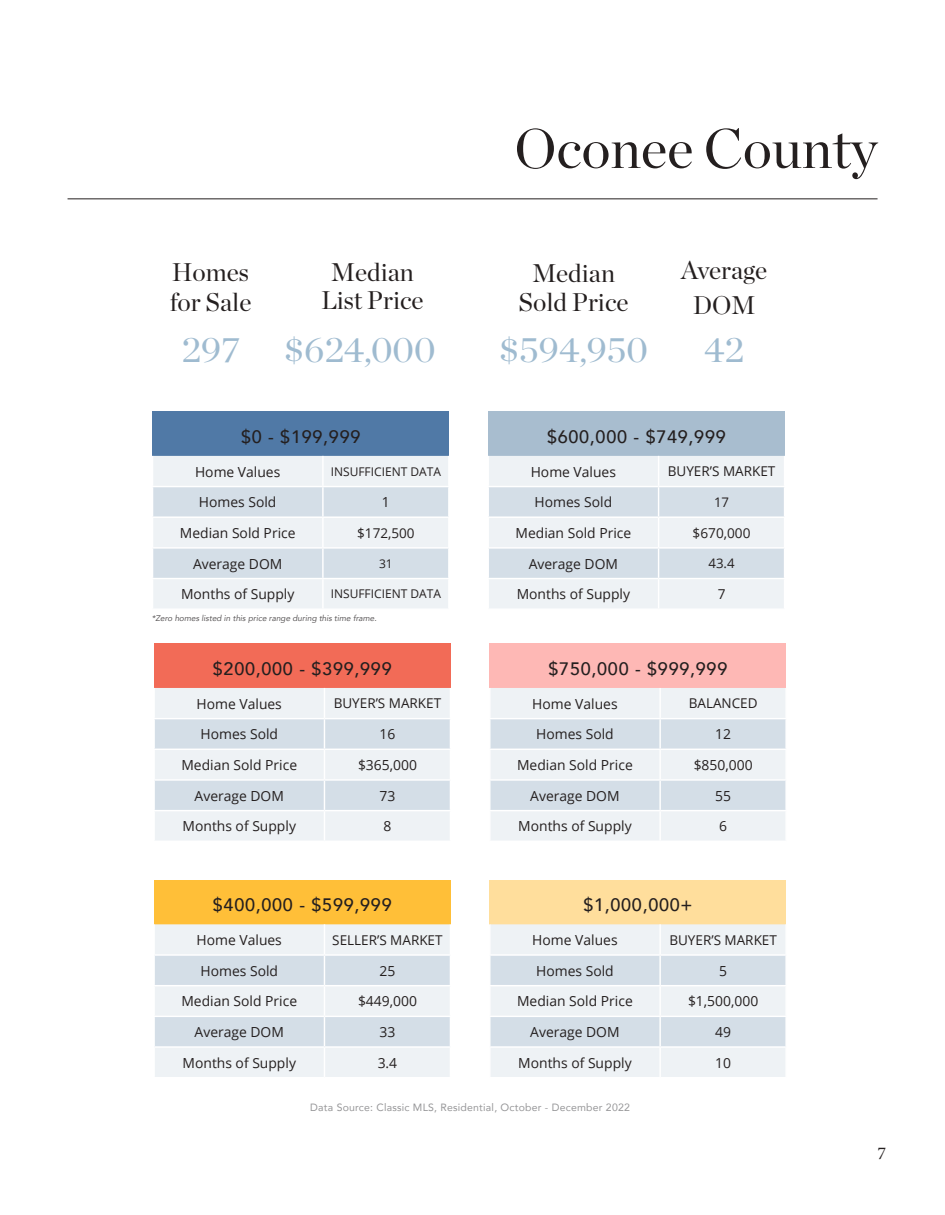
<style>
.page{position:relative;width:945px;height:1215px;background:#fff}
.page>*{position:absolute;margin:0;border:0;box-sizing:border-box;transform-origin:0 0}
.t1{font:55.5px "Chronicle Display";color:#241f1f}
.t2{font:36px "Chronicle Display";color:#9fbbd0}
.t3{font:25.5px/28.5px "Chronicle Display";color:#241f1f;text-align:center}
.t4{font:500 18px "Avenir";letter-spacing:.04em;color:#241f1f}
.t5{font:18px "Minion Pro";color:#241f1f}
.t6{font:13.8px "Open Sans";color:#241f1f}
.t7{font:13.65px "Open Sans";color:#241f1f}
.t8{font:13.5px "Open Sans";color:#241f1f}
.t9{font:13.2px "Open Sans";color:#241f1f}
.t10{font:12px "Open Sans";color:#241f1f}
.t11{font:10.5px "Avenir";letter-spacing:.02em;color:#969698}
.t12{font:italic 8.25px "Avenir";color:#5a5758}
</style>
<div class="page">
<hr style="left:68px;top:198px;width:810px;height:1px;background:#241f1f">
<div style="left:153px;top:411px;width:296px;height:45px;background:#5079a6"></div>
<svg style="left:153px;top:456px;width:296px;height:152px;background:#e4eaf0"></svg>
<hr style="left:323px;top:578px;width:127px;height:1px;background:#fff">
<hr style="left:322px;top:579px;width:2px;height:29px;background:#fff">
<hr style="left:448px;top:579px;width:2px;height:29px;background:#fff">
<div style="left:154px;top:644px;width:296px;height:44px;background:#f26b57"></div>
<svg style="left:154px;top:688px;width:296px;height:152px;background:#e4eaef"></svg>
<hr style="left:153px;top:810px;width:171px;height:1px;background:#fff">
<hr style="left:153px;top:811px;width:2px;height:30px;background:#fff">
<hr style="left:324px;top:810px;width:127px;height:1px;background:#fff">
<hr style="left:324px;top:811px;width:1px;height:30px;background:#fff">
<div style="left:154px;top:880px;width:296px;height:44px;background:#ffbf38"></div>
<svg style="left:154px;top:924px;width:297px;height:153px;background:#e5ebf0"></svg>
<div style="left:488px;top:411px;width:297px;height:45px;background:#a8bdcf"></div>
<svg style="left:489px;top:456px;width:295px;height:152px;background:#e4eaf0"></svg>
<div style="left:490px;top:644px;width:296px;height:44px;background:#feb8b5"></div>
<svg style="left:491px;top:688px;width:294px;height:152px;background:#e3eaef"></svg>
<hr style="left:659px;top:688px;width:2px;height:30px;background:#fff">
<hr style="left:489px;top:718px;width:171px;height:1px;background:#fff">
<hr style="left:660px;top:718px;width:127px;height:1px;background:#fff">
<hr style="left:659px;top:719px;width:2px;height:30px;background:#fff">
<hr style="left:489px;top:749px;width:171px;height:1px;background:#fff">
<hr style="left:660px;top:749px;width:127px;height:1px;background:#fff">
<hr style="left:659px;top:750px;width:2px;height:29px;background:#fff">
<hr style="left:489px;top:779px;width:171px;height:2px;background:#fff">
<hr style="left:660px;top:779px;width:127px;height:2px;background:#fff">
<hr style="left:659px;top:781px;width:2px;height:29px;background:#fff">
<hr style="left:489px;top:810px;width:171px;height:1px;background:#fff">
<hr style="left:660px;top:810px;width:127px;height:1px;background:#fff">
<hr style="left:659px;top:811px;width:2px;height:30px;background:#fff">
<div style="left:490px;top:880px;width:296px;height:44px;background:#ffde9c"></div>
<svg style="left:491px;top:924px;width:294px;height:153px;background:#e3eaef"></svg>
<hr style="left:659px;top:924px;width:2px;height:30px;background:#fff">
<hr style="left:489px;top:954px;width:171px;height:2px;background:#fff">
<hr style="left:660px;top:954px;width:127px;height:2px;background:#fff">
<hr style="left:659px;top:956px;width:2px;height:29px;background:#fff">
<hr style="left:489px;top:985px;width:171px;height:1px;background:#fff">
<hr style="left:660px;top:985px;width:127px;height:1px;background:#fff">
<hr style="left:659px;top:986px;width:2px;height:30px;background:#fff">
<hr style="left:489px;top:1016px;width:171px;height:1px;background:#fff">
<hr style="left:660px;top:1016px;width:127px;height:1px;background:#fff">
<hr style="left:659px;top:1017px;width:2px;height:29px;background:#fff">
<hr style="left:489px;top:1046px;width:171px;height:2px;background:#fff">
<hr style="left:660px;top:1046px;width:127px;height:2px;background:#fff">
<hr style="left:659px;top:1048px;width:2px;height:29px;background:#fff">
<h3 class="t3" style="left:170px;top:255px;width:83px;line-height:30px;text-align:left">Homes for Sale</h3>
<h2 class="t2" style="left:181px;top:322px;width:60px">297</h2>
<h3 class="t3" style="left:321px;top:256px;width:104px">Median<br>List Price</h3>
<h2 class="t2" style="left:284px;top:322px;width:153px">$624,000</h2>
<h3 class="t4" style="left:241px;top:421px;width:121px">$0 - $199,999</h3>
<p class="t6" style="left:195px;top:462px;width:87px">Home Values</p>
<p class="t10" style="left:331px;top:463px;width:112px">INSUFFICIENT DATA</p>
<p class="t6" style="left:199px;top:493px;width:79px">Homes Sold</p>
<p class="t6" style="left:382px;top:493px;width:9px">1</p>
<p class="t6" style="left:180px;top:523px;width:117px">Median Sold Price</p>
<p class="t8" style="left:357px;top:524px;width:59px">$172,500</p>
<p class="t6" style="left:193px;top:554px;width:91px">Average DOM</p>
<p class="t10" style="left:379px;top:555px;width:15px">31</p>
<p class="t6" style="left:181px;top:585px;width:115px">Months of Supply</p>
<p class="t10" style="left:331px;top:586px;width:112px">INSUFFICIENT DATA</p>
<p class="t12" style="left:152px;top:613px;width:226px">*Zero homes listed in this price range during this time frame.</p>
<h3 class="t4" style="left:213px;top:653px;width:180px">$200,000 - $399,999</h3>
<p class="t6" style="left:197px;top:694px;width:87px">Home Values</p>
<p class="t8" style="left:334px;top:694px;width:109px">BUYER’S MARKET</p>
<p class="t6" style="left:201px;top:725px;width:79px">Homes Sold</p>
<p class="t6" style="left:380px;top:725px;width:17px">16</p>
<p class="t6" style="left:181px;top:755px;width:117px">Median Sold Price</p>
<p class="t6" style="left:358px;top:755px;width:60px">$365,000</p>
<p class="t6" style="left:195px;top:786px;width:91px">Average DOM</p>
<p class="t6" style="left:380px;top:786px;width:17px">73</p>
<p class="t6" style="left:183px;top:817px;width:115px">Months of Supply</p>
<p class="t6" style="left:384px;top:817px;width:9px">8</p>
<h1 class="t1" style="left:514px;top:106px;width:365px">Oconee County</h1>
<h3 class="t3" style="left:518px;top:257px;width:112px">Median<br>Sold Price</h3>
<h2 class="t2" style="left:499px;top:322px;width:151px">$594,950</h2>
<h3 class="t3" style="left:681px;top:251px;width:88px;line-height:34.5px">Average<br>DOM</h3>
<h2 class="t2" style="left:704px;top:322px;width:42px">42</h2>
<h3 class="t4" style="left:547px;top:421px;width:180px">$600,000 - $749,999</h3>
<p class="t6" style="left:531px;top:462px;width:87px">Home Values</p>
<p class="t8" style="left:668px;top:462px;width:109px">BUYER’S MARKET</p>
<p class="t6" style="left:535px;top:493px;width:79px">Homes Sold</p>
<p class="t9" style="left:714px;top:493px;width:17px">17</p>
<p class="t6" style="left:516px;top:523px;width:117px">Median Sold Price</p>
<p class="t7" style="left:693px;top:523px;width:59px">$670,000</p>
<p class="t6" style="left:529px;top:554px;width:91px">Average DOM</p>
<p class="t9" style="left:709px;top:554px;width:28px">43.4</p>
<p class="t6" style="left:517px;top:585px;width:115px">Months of Supply</p>
<p class="t7" style="left:718px;top:585px;width:9px">7</p>
<h3 class="t4" style="left:549px;top:653px;width:180px">$750,000 - $999,999</h3>
<p class="t6" style="left:532px;top:694px;width:87px">Home Values</p>
<p class="t8" style="left:689px;top:694px;width:70px">BALANCED</p>
<p class="t6" style="left:536px;top:725px;width:79px">Homes Sold</p>
<p class="t6" style="left:715px;top:725px;width:17px">12</p>
<p class="t6" style="left:517px;top:755px;width:117px">Median Sold Price</p>
<p class="t6" style="left:694px;top:755px;width:60px">$850,000</p>
<p class="t6" style="left:530px;top:786px;width:91px">Average DOM</p>
<p class="t6" style="left:715px;top:786px;width:17px">55</p>
<p class="t6" style="left:518px;top:817px;width:115px">Months of Supply</p>
<p class="t6" style="left:719px;top:817px;width:9px">6</p>
<h3 class="t4" style="left:213px;top:889px;width:180px">$400,000 - $599,999</h3>
<p class="t6" style="left:197px;top:931px;width:87px">Home Values</p>
<p class="t8" style="left:332px;top:931px;width:112px">SELLER’S MARKET</p>
<p class="t6" style="left:201px;top:961px;width:79px">Homes Sold</p>
<p class="t6" style="left:380px;top:961px;width:17px">25</p>
<p class="t6" style="left:181px;top:992px;width:117px">Median Sold Price</p>
<p class="t6" style="left:358px;top:992px;width:60px">$449,000</p>
<p class="t6" style="left:195px;top:1023px;width:91px">Average DOM</p>
<p class="t6" style="left:380px;top:1023px;width:17px">33</p>
<p class="t6" style="left:183px;top:1053px;width:115px">Months of Supply</p>
<p class="t6" style="left:378px;top:1053px;width:21px">3.4</p>
<p class="t11" style="left:310px;top:1099px;width:321px">Data Source: Classic MLS, Residential, October - December 2022</p>
<h3 class="t4" style="left:583px;top:889px;width:111px">$1,000,000+</h3>
<p class="t6" style="left:532px;top:931px;width:87px">Home Values</p>
<p class="t8" style="left:669px;top:931px;width:109px">BUYER’S MARKET</p>
<p class="t6" style="left:536px;top:961px;width:79px">Homes Sold</p>
<p class="t6" style="left:719px;top:961px;width:9px">5</p>
<p class="t6" style="left:517px;top:992px;width:117px">Median Sold Price</p>
<p class="t6" style="left:688px;top:992px;width:72px">$1,500,000</p>
<p class="t6" style="left:530px;top:1023px;width:91px">Average DOM</p>
<p class="t6" style="left:715px;top:1023px;width:17px">49</p>
<p class="t6" style="left:518px;top:1053px;width:115px">Months of Supply</p>
<p class="t6" style="left:715px;top:1053px;width:17px">10</p>
<h3 class="t5" style="left:878px;top:1141px;width:10px">7</h3>
</div>
